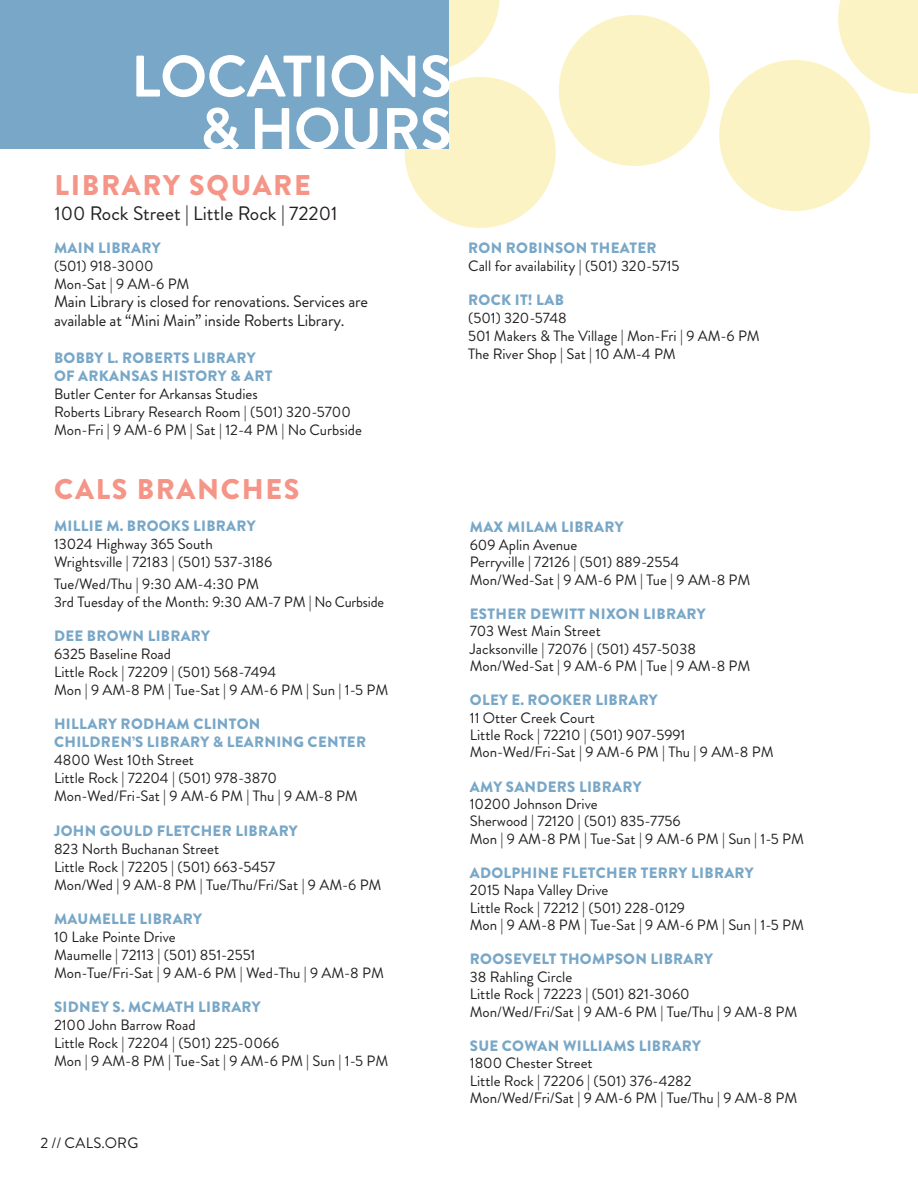
<style>
.page{position:relative;width:918px;height:1188px;background:#fff}
.page>*{position:absolute;margin:0;border:0;box-sizing:border-box;transform-origin:0 0}
.t1{font:700 58.5px/52.5px "Brandon Grotesque";letter-spacing:-.01em;color:#fff;text-align:right}
.t2{font:900 28.5px "Brandon Grotesque";letter-spacing:.06em;color:#f59587}
.t3{font:19.5px "Brandon Grotesque";color:#231f20}
.t4{font:16.5px/18.3px "Brandon Grotesque";letter-spacing:-.01em;color:#231f20}
.t5{font:15px/18px "Brandon Grotesque";color:#231f20}
.t6{font:900 15px/18px "Brandon Grotesque";letter-spacing:.02em;color:#78a7c7}
</style>
<div class="page">
<div style="left:719px;top:60px;width:151px;height:151px;background:#fcf3c5;border-radius:50%"></div>
<svg style="left:448px;top:0;width:52px;height:71px"></svg>
<div style="left:405px;top:77px;width:151px;height:151px;background:#fcf3c5;border-radius:50%"></div>
<div style="left:559px;top:15px;width:151px;height:151px;background:#fcf3c5;border-radius:50%"></div>
<svg style="left:838px;top:0;width:80px;height:94px"></svg>
<div style="left:0;top:0;width:448px;height:148px;background:#78a7c7"></div>
<h1 class="t1" style="left:131px;top:51px;width:322px">LOCATIONS &amp; HOURS</h1>
<h2 class="t2" style="left:55px;top:165px;width:258px">LIBRARY SQUARE</h2>
<h3 class="t3" style="left:54px;top:200px;width:284px">100 Rock Street | Little Rock | 72201</h3>
<p class="t6" style="left:54px;top:239px;width:108px">MAIN LIBRARY</p>
<p class="t5" style="left:54px;top:257px;width:137px">(501) 918-3000<br>Mon-Sat | 9 AM-6 PM</p>
<p class="t4" style="left:54px;top:293px;width:315px">Main Library is closed for renovations. Services are available at “Mini Main” inside Roberts Library.</p>
<p class="t6" style="left:54px;top:349px;width:220px">BOBBY L. ROBERTS LIBRARY<br>OF ARKANSAS HISTORY &amp; ART</p>
<p class="t5" style="left:54px;top:385px;width:310px">Butler Center for Arkansas Studies<br>Roberts Library Research Room | (501) 320-5700<br>Mon-Fri | 9 AM-6 PM | Sat | 12-4 PM | No Curbside</p>
<h2 class="t2" style="left:54px;top:469px;width:247px">CALS BRANCHES</h2>
<p class="t6" style="left:54px;top:517px;width:203px">MILLIE M. BROOKS LIBRARY</p>
<p class="t5" style="left:54px;top:535px;width:220px">13024 Highway 365 South<br>Wrightsville | 72183 | (501) 537-3186</p>
<p class="t5" style="left:54px;top:575px;width:332px">Tue/Wed/Thu | 9:30 AM-4:30 PM<br>3rd Tuesday of the Month: 9:30 AM-7 PM | No Curbside</p>
<p class="t6" style="left:54px;top:627px;width:158px">DEE BROWN LIBRARY</p>
<p class="t5" style="left:54px;top:645px;width:336px">6325 Baseline Road<br>Little Rock | 72209 | (501) 568-7494<br>Mon | 9 AM-8 PM | Tue-Sat | 9 AM-6 PM | Sun | 1-5 PM</p>
<p class="t6" style="left:54px;top:715px;width:314px">HILLARY RODHAM CLINTON<br>CHILDREN’S LIBRARY &amp; LEARNING CENTER</p>
<p class="t5" style="left:54px;top:751px;width:305px">4800 West 10th Street<br>Little Rock | 72204 | (501) 978-3870<br>Mon-Wed/Fri-Sat | 9 AM-6 PM | Thu | 9 AM-8 PM</p>
<p class="t6" style="left:54px;top:822px;width:245px">JOHN GOULD FLETCHER LIBRARY</p>
<p class="t5" style="left:54px;top:840px;width:329px">823 North Buchanan Street<br>Little Rock | 72205 | (501) 663-5457<br>Mon/Wed | 9 AM-8 PM | Tue/Thu/Fri/Sat | 9 AM-6 PM</p>
<p class="t6" style="left:54px;top:910px;width:149px">MAUMELLE LIBRARY</p>
<p class="t5" style="left:54px;top:928px;width:331px">10 Lake Pointe Drive<br>Maumelle | 72113 | (501) 851-2551<br>Mon-Tue/Fri-Sat | 9 AM-6 PM | Wed-Thu | 9 AM-8 PM</p>
<p class="t6" style="left:54px;top:998px;width:208px">SIDNEY S. MCMATH LIBRARY</p>
<p class="t5" style="left:54px;top:1016px;width:336px">2100 John Barrow Road<br>Little Rock | 72204 | (501) 225-0066<br>Mon | 9 AM-8 PM | Tue-Sat | 9 AM-6 PM | Sun | 1-5 PM</p>
<p class="t5" style="left:40px;top:1134px;width:99px">2 // CALS.ORG</p>
<p class="t6" style="left:468px;top:239px;width:190px">RON ROBINSON THEATER</p>
<p class="t5" style="left:468px;top:257px;width:213px">Call for availability | (501) 320-5715</p>
<p class="t6" style="left:468px;top:291px;width:97px">ROCK IT! LAB</p>
<p class="t5" style="left:468px;top:309px;width:293px">(501) 320-5748<br>501 Makers &amp; The Village | Mon-Fri | 9 AM-6 PM<br>The River Shop | Sat | 10 AM-4 PM</p>
<p class="t6" style="left:470px;top:518px;width:155px">MAX MILAM LIBRARY</p>
<p class="t5" style="left:470px;top:536px;width:282px;line-height:17.4px">609 Aplin Avenue<br>Perryville | 72126 | (501) 889-2554<br>Mon/Wed-Sat | 9 AM-6 PM | Tue | 9 AM-8 PM</p>
<p class="t6" style="left:470px;top:605px;width:237px">ESTHER DEWITT NIXON LIBRARY</p>
<p class="t5" style="left:470px;top:623px;width:282px;line-height:17.4px">703 West Main Street<br>Jacksonville | 72076 | (501) 457-5038<br>Mon/Wed-Sat | 9 AM-6 PM | Tue | 9 AM-8 PM</p>
<p class="t6" style="left:470px;top:691px;width:189px">OLEY E. ROOKER LIBRARY</p>
<p class="t5" style="left:470px;top:709px;width:305px;line-height:17.4px">11 Otter Creek Court<br>Little Rock | 72210 | (501) 907-5991<br>Mon-Wed/Fri-Sat | 9 AM-6 PM | Thu | 9 AM-8 PM</p>
<p class="t6" style="left:470px;top:778px;width:173px">AMY SANDERS LIBRARY</p>
<p class="t5" style="left:470px;top:795px;width:336px;line-height:17.4px">10200 Johnson Drive<br>Sherwood | 72120 | (501) 835-7756<br>Mon | 9 AM-8 PM | Tue-Sat | 9 AM-6 PM | Sun | 1-5 PM</p>
<p class="t6" style="left:470px;top:864px;width:285px">ADOLPHINE FLETCHER TERRY LIBRARY</p>
<p class="t5" style="left:470px;top:882px;width:336px;line-height:17.4px">2015 Napa Valley Drive<br>Little Rock | 72212 | (501) 228-0129<br>Mon | 9 AM-8 PM | Tue-Sat | 9 AM-6 PM | Sun | 1-5 PM</p>
<p class="t6" style="left:470px;top:950px;width:245px">ROOSEVELT THOMPSON LIBRARY</p>
<p class="t5" style="left:470px;top:968px;width:329px;line-height:17.4px">38 Rahling Circle<br>Little Rock | 72223 | (501) 821-3060<br>Mon/Wed/Fri/Sat | 9 AM-6 PM | Tue/Thu | 9 AM-8 PM</p>
<p class="t6" style="left:470px;top:1037px;width:233px">SUE COWAN WILLIAMS LIBRARY</p>
<p class="t5" style="left:470px;top:1055px;width:329px;line-height:17.4px">1800 Chester Street<br>Little Rock | 72206 | (501) 376-4282<br>Mon/Wed/Fri/Sat | 9 AM-6 PM | Tue/Thu | 9 AM-8 PM</p>
</div>
